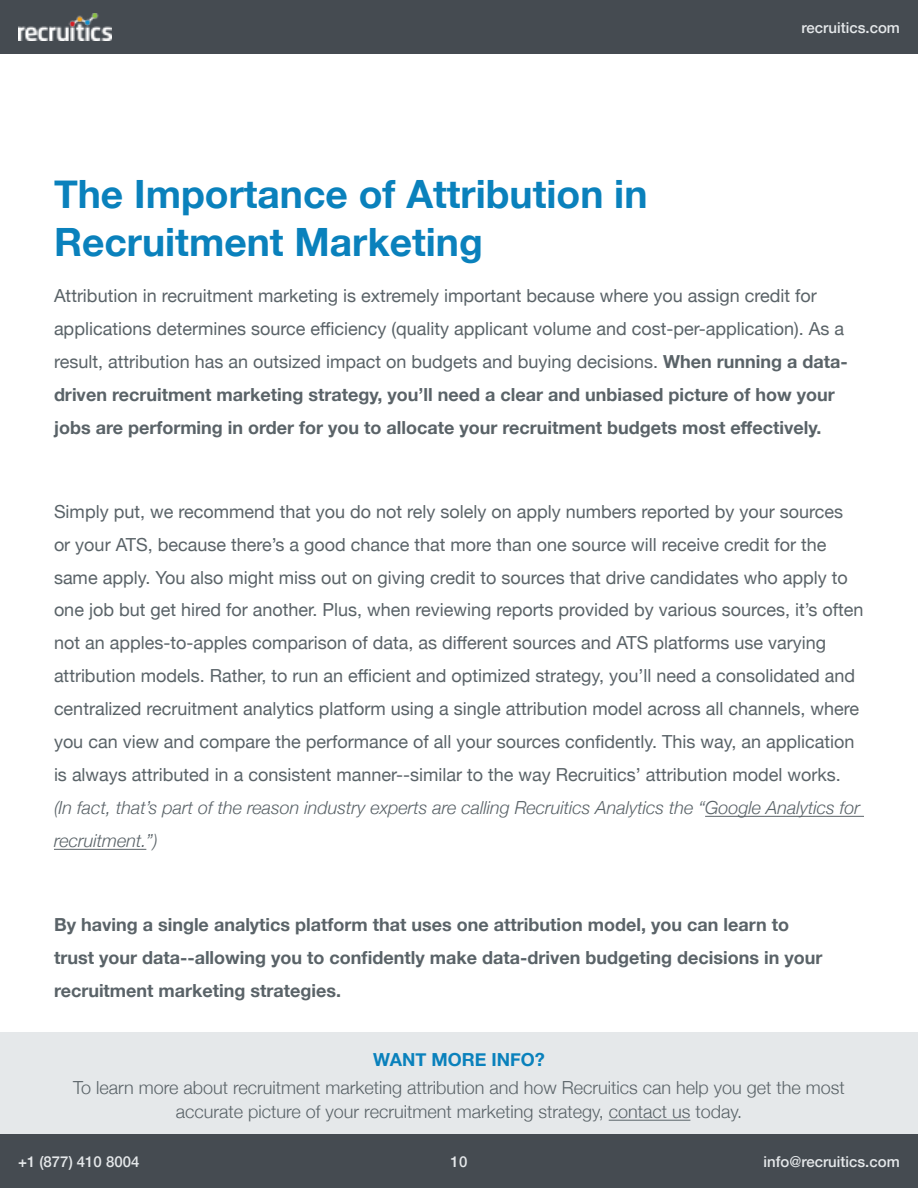
<style>
.page{position:relative;width:918px;height:1188px;background:#fff}
.page>*{position:absolute;margin:0;border:0;box-sizing:border-box;transform-origin:0 0}
.t1{font:700 39px/48px "Helvetica Neue";color:#0a81bc}
.t2{font:18px/33px "Helvetica Neue";color:#5a6368}
.t3{font:700 18px/33px "Helvetica Neue";color:#5a6368}
.t4{font:300 18px/24px "Helvetica Neue";color:#5a6368;text-align:center}
.t5{font:italic 300 18px/33px "Helvetica Neue";color:#5a6368}
.t6{font:700 18px "Helvetica Neue";color:#0a81bc}
.t7{font:500 15px "Helvetica Neue";color:#e5e8ea}
.s1{font-weight:700}
</style>
<div class="page">
<div style="left:0;top:1134px;width:918px;height:54px;background:#454b51"></div>
<div style="left:0;top:0;width:918px;height:54px;background:#454b51"></div>
<img style="left:18px;top:14px;width:93px;height:26px">
<hr style="left:705px;top:816px;width:159px;height:1px;background:#5a6368">
<hr style="left:54px;top:849px;width:92px;height:1px;background:#5a6368">
<div style="left:0;top:1033px;width:918px;height:101px;background:#e5e8ea"></div>
<hr style="left:609px;top:1120px;width:81px;height:1px;background:#5a6368">
<h1 class="t1" style="left:54px;top:171px;width:595px">The Importance of Attribution in<br>Recruitment Marketing</h1>
<p class="t7" style="left:802px;top:15px;width:100px">recruitics.com</p>
<p class="t2" style="left:54px;top:280px;width:795px">Attribution in recruitment marketing is extremely important because where you assign credit for applications determines source efficiency (quality applicant volume and cost-per-application). As a result, attribution has an outsized impact on budgets and buying decisions. <span class="s1">When running a data&shy;driven recruitment marketing strategy, you’ll need a clear and unbiased picture of how your jobs are performing in order for you to allocate your recruitment budgets most effectively.</span></p>
<p class="t2" style="left:54px;top:496px;width:811px">Simply put, we recommend that you do not rely solely on apply numbers reported by your sources or your ATS, because there’s a good chance that more than one source will receive credit for the same apply. You also might miss out on giving credit to sources that drive candidates who apply to one job but get hired for another. Plus, when reviewing reports provided by various sources, it’s often not an apples-to-apples comparison of data, as different sources and ATS platforms use varying attribution models. Rather, to run an efficient and optimized strategy, you’ll need a consolidated and centralized recruitment analytics platform using a single attribution model across all channels, where you can view and compare the performance of all your sources confidently. This way, an application is always attributed in a consistent manner--similar to the way Recruitics’ attribution model works.</p>
<p class="t5" style="left:54px;top:790px;width:808px">(In fact, that’s part of the reason industry experts are calling Recruitics Analytics the “Google Analytics for recruitment.”)</p>
<p class="t3" style="left:54px;top:909px;width:770px">By having a single analytics platform that uses one attribution model, you can learn to trust your data--allowing you to confidently make data-driven budgeting decisions in your recruitment marketing strategies.</p>
<p class="t6" style="left:373px;top:1046px;width:173px">WANT MORE INFO?</p>
<p class="t4" style="left:73px;top:1075px;width:773px">To learn more about recruitment marketing attribution and how Recruitics can help you get the most accurate picture of your recruitment marketing strategy, contact us today.</p>
<p class="t7" style="left:18px;top:1149px;width:123px">+1 (877) 410 8004</p>
<p class="t7" style="left:451px;top:1149px;width:18px">10</p>
<p class="t7" style="left:764px;top:1149px;width:138px">info@recruitics.com</p>
</div>
